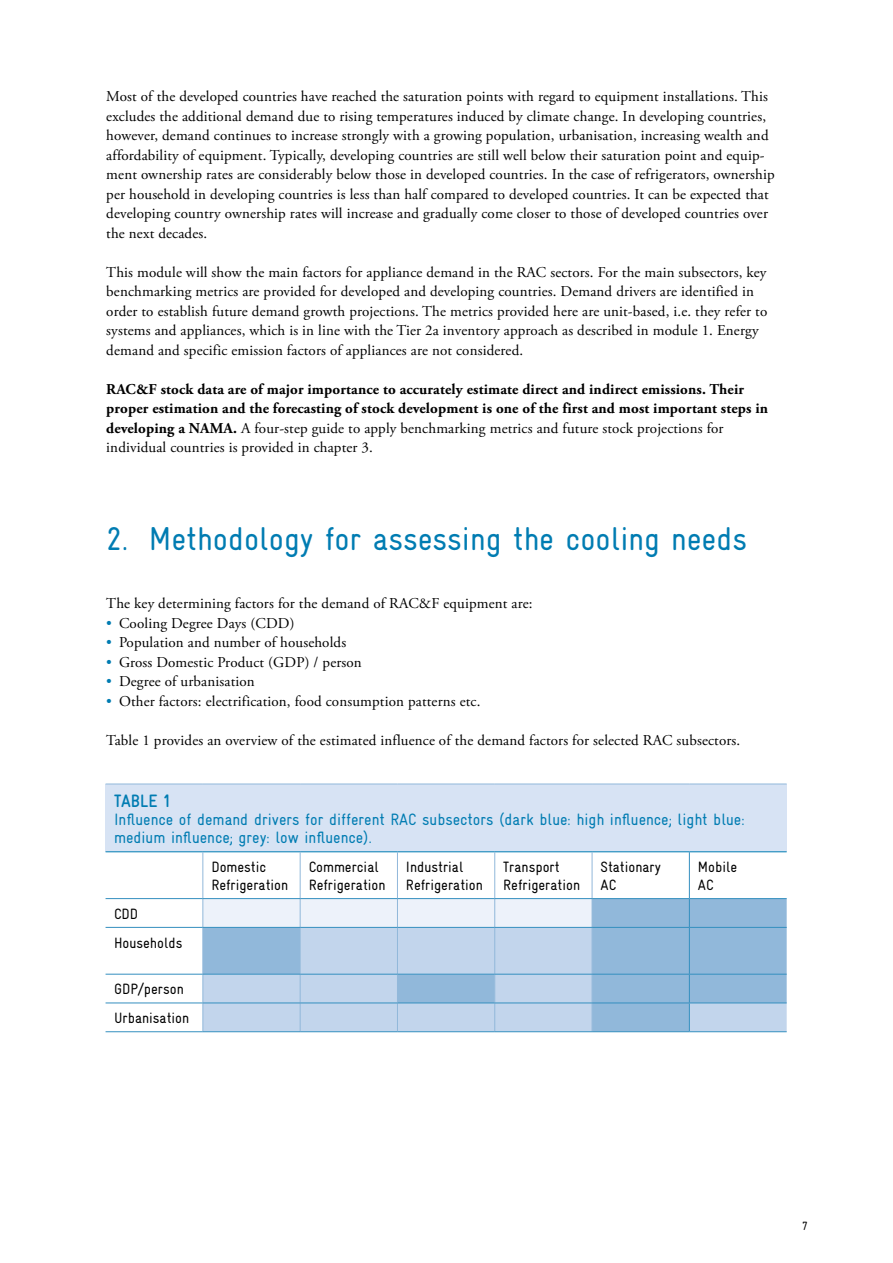
<style>
.page{position:relative;width:893px;height:1263px;background:#fff}
.page>*{position:absolute;margin:0;border:0;box-sizing:border-box;transform-origin:0 0}
.t1{font:condensed 33px "Gravur";color:#007cb2}
.t2{font:700 condensed 18px "Gravur";color:#007cb2}
.t3{font:condensed 16.5px/18px "Gravur";color:#007cb2}
.t4{font:15px/19.5px "Adobe Garamond Pro";letter-spacing:.01em;color:#000}
.t5{font:700 15px/19.5px "Adobe Garamond Pro";letter-spacing:.01em;color:#000}
.t6{font:condensed 15px/18px "Gravur";color:#000}
.t7{font:condensed 12px "Gravur";color:#000}
.s1{font-weight:400}
.s2{color:#007cb2}
</style>
<div class="page">
<div style="left:106px;top:784px;width:681px;height:68px;background:#d7e3f4"></div>
<hr style="left:106px;top:851px;width:97px;height:1px;background:#007cb2">
<hr style="left:203px;top:851px;width:97px;height:1px;background:#007cb2">
<hr style="left:300px;top:851px;width:97px;height:1px;background:#007cb2">
<hr style="left:397px;top:851px;width:98px;height:1px;background:#007cb2">
<hr style="left:495px;top:851px;width:97px;height:1px;background:#007cb2">
<hr style="left:592px;top:851px;width:97px;height:1px;background:#007cb2">
<hr style="left:689px;top:851px;width:98px;height:1px;background:#007cb2">
<hr style="left:106px;top:784px;width:97px;height:1px;background:#91b8da">
<hr style="left:203px;top:784px;width:97px;height:1px;background:#91b8da">
<hr style="left:300px;top:784px;width:97px;height:1px;background:#91b8da">
<hr style="left:397px;top:784px;width:98px;height:1px;background:#91b8da">
<hr style="left:495px;top:784px;width:97px;height:1px;background:#91b8da">
<hr style="left:592px;top:784px;width:97px;height:1px;background:#91b8da">
<hr style="left:689px;top:784px;width:98px;height:1px;background:#91b8da">
<svg style="left:106px;top:852px;width:681px;height:180px"></svg>
<p class="t4" style="left:106px;top:87px;width:670px">Most of the developed countries have reached the saturation points with regard to equipment installations. This excludes the additional demand due to rising temperatures induced by climate change. In developing countries, however, demand continues to increase strongly with a growing population, urbanisation, increasing wealth and affordability of equipment. Typically, developing countries are still well below their saturation point and equip&shy;ment ownership rates are considerably below those in developed countries. In the case of refrigerators, ownership per household in developing countries is less than half compared to developed countries. It can be expected that developing country ownership rates will increase and gradually come closer to those of developed countries over the next decades.</p>
<p class="t4" style="left:106px;top:263px;width:662px">This module will show the main factors for appliance demand in the RAC sectors. For the main subsectors, key benchmarking metrics are provided for developed and developing countries. Demand drivers are identified in order to establish future demand growth projections. The metrics provided here are unit-based, i.e. they refer to systems and appliances, which is in line with the Tier 2a inventory approach as described in module 1. Energy demand and specific emission factors of appliances are not considered.</p>
<p class="t5" style="left:106px;top:379px;width:663px">RAC&amp;F stock data are of major importance to accurately estimate direct and indirect emissions. Their proper estimation and the forecasting of stock development is one of the first and most important steps in developing a NAMA. <span class="s1">A four-step guide to apply benchmarking metrics and future stock projections for individual countries is provided in chapter 3.</span></p>
<h1 class="t1" style="left:106px;top:520px;width:642px">2. Methodology for assessing the cooling needs</h1>
<p class="t4" style="left:106px;top:594px;width:428px">The key determining factors for the demand of RAC&amp;F equipment are:</p>
<p class="t4" style="left:106px;top:614px;width:190px"><span class="s2">•</span> Cooling Degree Days (CDD)</p>
<p class="t4" style="left:106px;top:633px;width:241px"><span class="s2">•</span> Population and number of households</p>
<p class="t4" style="left:106px;top:653px;width:257px"><span class="s2">•</span> Gross Domestic Product (GDP) / person</p>
<p class="t4" style="left:106px;top:672px;width:150px"><span class="s2">•</span> Degree of urbanisation</p>
<p class="t4" style="left:106px;top:692px;width:376px"><span class="s2">•</span> Other factors: electrification, food consumption patterns etc.</p>
<p class="t4" style="left:106px;top:731px;width:636px">Table 1 provides an overview of the estimated influence of the demand factors for selected RAC subsectors.</p>
<p class="t2" style="left:114px;top:790px;width:58px">TABLE 1</p>
<p class="t3" style="left:114px;top:810px;width:632px">Influence of demand drivers for different RAC subsectors (dark blue: high influence; light blue: medium influence; grey: low influence).</p>
<p class="t6" style="left:211px;top:858px;width:78px">Domestic<br>Refrigeration</p>
<p class="t6" style="left:309px;top:858px;width:78px">Commercial<br>Refrigeration</p>
<p class="t6" style="left:406px;top:858px;width:78px">Industrial<br>Refrigeration</p>
<p class="t6" style="left:503px;top:858px;width:78px">Transport<br>Refrigeration</p>
<p class="t6" style="left:601px;top:858px;width:62px">Stationary<br>AC</p>
<p class="t6" style="left:698px;top:858px;width:41px">Mobile<br>AC</p>
<p class="t6" style="left:114px;top:899px;width:70px;line-height:28.8px">CDD<br>Households</p>
<p class="t6" style="left:114px;top:975px;width:77px;line-height:28.8px">GDP/person<br>Urbanisation</p>
<p class="t7" style="left:802px;top:1219px;width:7px">7</p>
</div>
